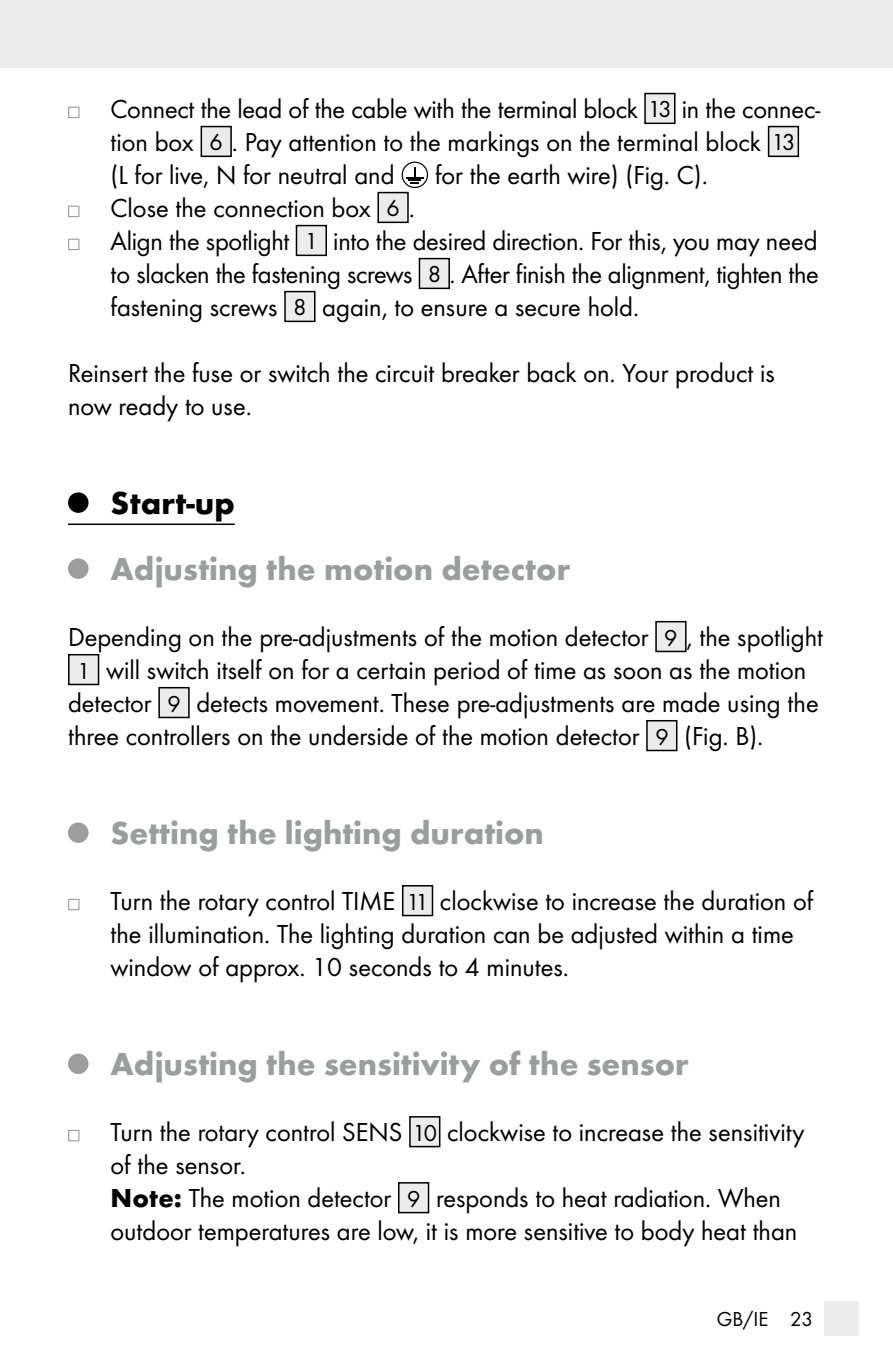
<style>
.page{position:relative;width:893px;height:1361px;background:#fff}
.page>*{position:absolute;margin:0;border:0;box-sizing:border-box;transform-origin:0 0}
.t1{font:700 33px "Futura";color:#9c9d9d}
.t2{font:700 33px "Futura";letter-spacing:.01em;color:#000}
.t3{font:27px/33px "Futura Boo";color:#000}
.t4{font:21px "Futura Boo";color:#000}
.s1{font-size:24px}
.s2{font-family:"Futura";font-weight:700}
</style>
<div class="page">
<div style="left:0;top:0;width:893px;height:68px;background:#ececec"></div>
<div style="left:825px;top:1301px;width:34px;height:34px;background:#ececec"></div>
<hr style="left:68px;top:523px;width:167px;height:2px;background:#000">
<svg style="left:68px;top:107px;width:11px;height:11px"></svg>
<div style="left:645px;top:94px;width:30px;height:29px;background:#ececec"></div>
<div style="left:644px;top:93px;width:31px;height:31px;border:2px solid #000"></div>
<div style="left:201px;top:127px;width:30px;height:29px;background:#ececec"></div>
<div style="left:201px;top:126px;width:31px;height:31px;border:2px solid #000"></div>
<div style="left:769px;top:127px;width:29px;height:29px;background:#ececec"></div>
<div style="left:768px;top:126px;width:31px;height:31px;border:2px solid #000"></div>
<svg style="left:402px;top:162px;width:26px;height:26px"></svg>
<svg style="left:68px;top:206px;width:11px;height:11px"></svg>
<div style="left:378px;top:193px;width:30px;height:29px;background:#ececec"></div>
<div style="left:377px;top:192px;width:32px;height:31px;border:2px solid #000"></div>
<svg style="left:68px;top:239px;width:11px;height:11px"></svg>
<div style="left:296px;top:226px;width:30px;height:29px;background:#ececec"></div>
<div style="left:296px;top:225px;width:31px;height:31px;border:2px solid #000"></div>
<div style="left:419px;top:259px;width:30px;height:29px;background:#ececec"></div>
<div style="left:419px;top:258px;width:31px;height:31px;border:2px solid #000"></div>
<div style="left:285px;top:292px;width:30px;height:29px;background:#ececec"></div>
<div style="left:284px;top:291px;width:32px;height:31px;border:2px solid #000"></div>
<div style="left:68px;top:492px;width:21px;height:21px;background:#000;border-radius:50%"></div>
<div style="left:68px;top:558px;width:21px;height:21px;background:#9c9d9d;border-radius:50%"></div>
<div style="left:656px;top:622px;width:30px;height:29px;background:#ececec"></div>
<div style="left:655px;top:621px;width:32px;height:31px;border:2px solid #000"></div>
<div style="left:69px;top:655px;width:30px;height:29px;background:#ececec"></div>
<div style="left:68px;top:654px;width:31px;height:31px;border:2px solid #000"></div>
<div style="left:159px;top:688px;width:30px;height:29px;background:#ececec"></div>
<div style="left:158px;top:687px;width:32px;height:31px;border:2px solid #000"></div>
<div style="left:647px;top:721px;width:30px;height:29px;background:#ececec"></div>
<div style="left:646px;top:720px;width:31px;height:31px;border:2px solid #000"></div>
<div style="left:68px;top:822px;width:21px;height:21px;background:#9c9d9d;border-radius:50%"></div>
<svg style="left:68px;top:899px;width:11px;height:11px"></svg>
<div style="left:403px;top:886px;width:29px;height:29px;background:#ececec"></div>
<div style="left:402px;top:885px;width:31px;height:31px;border:2px solid #000"></div>
<div style="left:68px;top:1053px;width:21px;height:21px;background:#9c9d9d;border-radius:50%"></div>
<svg style="left:68px;top:1130px;width:11px;height:11px"></svg>
<div style="left:410px;top:1117px;width:30px;height:29px;background:#ececec"></div>
<div style="left:409px;top:1116px;width:31px;height:31px;border:2px solid #000"></div>
<div style="left:399px;top:1183px;width:30px;height:29px;background:#ececec"></div>
<div style="left:398px;top:1182px;width:31px;height:31px;border:2px solid #000"></div>
<p class="t3" style="left:111px;top:92px;width:711px">Connect the lead of the cable with the terminal block <span class="s1">13</span> in the connec&shy;tion box <span class="s1">6</span> . Pay attention to the markings on the terminal block <span class="s1">13<br></span>(L for live, N for neutral and</p>
<p class="t3" style="left:435px;top:158px;width:274px">for the earth wire) (Fig. C).</p>
<p class="t3" style="left:111px;top:191px;width:710px">Close the connection box <span class="s1">6</span> .<br>Align the spotlight <span class="s1">1</span> into the desired direction. For this, you may need to slacken the fastening screws <span class="s1">8</span> . After finish the alignment, tighten the fastening screws <span class="s1">8</span> again, to ensure a secure hold.</p>
<p class="t3" style="left:68px;top:356px;width:709px">Reinsert the fuse or switch the circuit breaker back on. Your product is now ready to use.</p>
<p class="t2" style="left:111px;top:483px;width:126px">Start-up</p>
<p class="t1" style="left:111px;top:549px;width:461px">Adjusting the motion detector</p>
<p class="t3" style="left:68px;top:620px;width:756px">Depending on the pre-adjustments of the motion detector <span class="s1">9</span> , the spotlight</p>
<p class="t3" style="left:77px;top:653px;width:731px"><span class="s1">1</span> will switch itself on for a certain period of time as soon as the motion</p>
<p class="t3" style="left:68px;top:686px;width:752px">detector <span class="s1">9</span> detects movement. These pre-adjustments are made using the</p>
<p class="t3" style="left:68px;top:719px;width:697px">three controllers on the underside of the motion detector <span class="s1">9</span> (Fig. B).</p>
<p class="t1" style="left:111px;top:813px;width:435px">Setting the lighting duration</p>
<p class="t3" style="left:111px;top:884px;width:704px">Turn the rotary control TIME <span class="s1">11</span> clockwise to increase the duration of the illumination. The lighting duration can be adjusted within a time window of approx. 10 seconds to 4 minutes.</p>
<p class="t1" style="left:111px;top:1044px;width:580px">Adjusting the sensitivity of the sensor</p>
<p class="t3" style="left:111px;top:1115px;width:695px">Turn the rotary control SENS <span class="s1">10</span> clockwise to increase the sensitivity of the sensor.<br><span class="s2">Note:</span> The motion detector <span class="s1">9</span> responds to heat radiation. When outdoor temperatures are low, it is more sensitive to body heat than</p>
<p class="t4" style="left:717px;top:1306px;width:98px">GB/IE 23</p>
</div>
